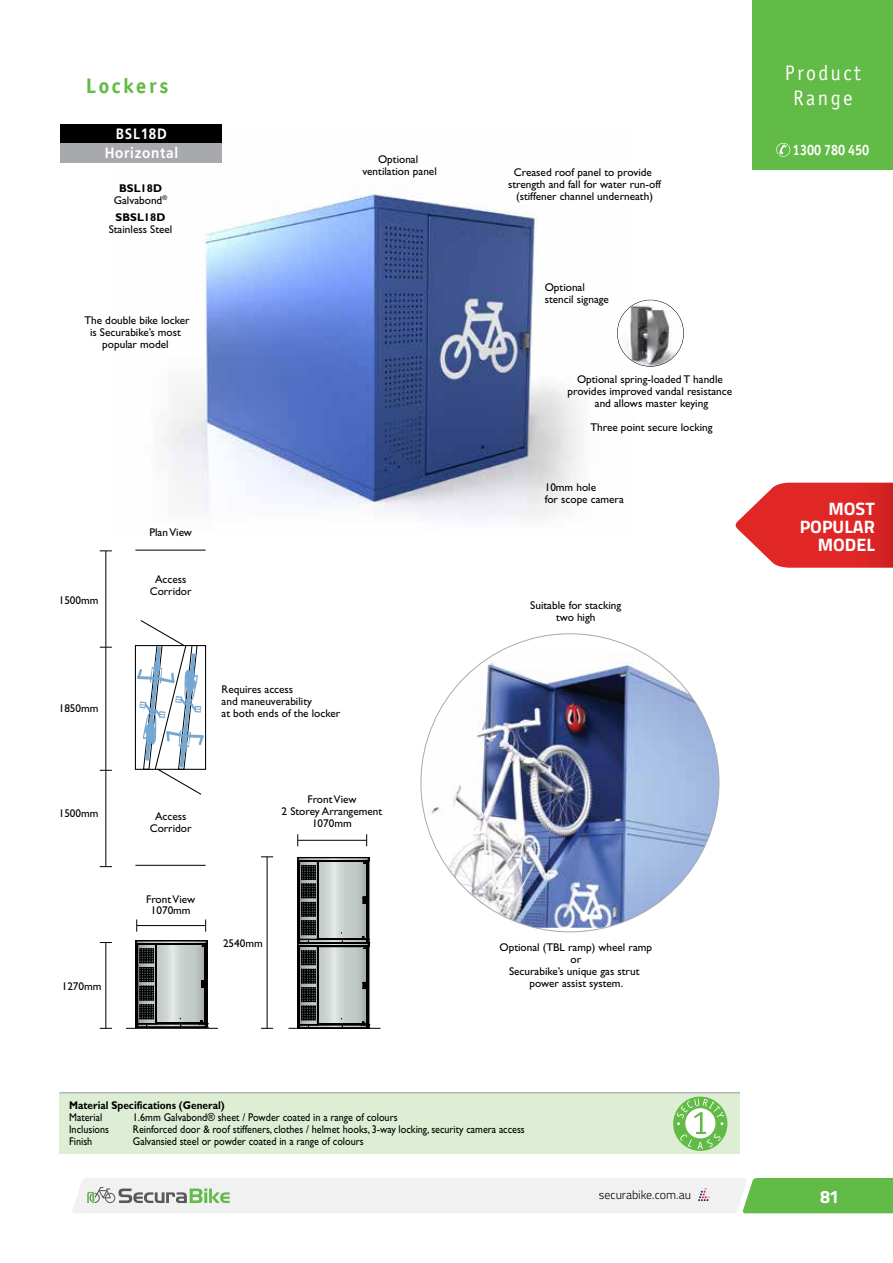
<style>
.page{position:relative;width:893px;height:1263px;background:#fff}
.page>*{position:absolute;margin:0;border:0;box-sizing:border-box;transform-origin:0 0}
.t1{font:21px/25.2px "Officina Sans ITC Pro";letter-spacing:.125em;color:#fff;text-align:center;scale:.95 1}
.t2{font:700 21px "Officina Sans ITC Pro";letter-spacing:.135em;color:#62bb46}
.t3{font:700 18px/18px "Titillium";color:#fff;text-align:right}
.t4{font:700 15px/19.5px "Frutiger";letter-spacing:.055em;color:#fff;text-align:center;scale:.9 1}
.t5{font:700 15px "Officina Sans ITC Pro";color:#fff;scale:.88 1}
.t6{font:300 12px "Titillium";color:#000}
.t7{font:11.25px/12px "Gill Sans";color:#000;text-align:center}
.t8{font:11.25px "Gill Sans";color:#000;scale:.9 1}
.t9{font:700 11.25px "Gill Sans";color:#000;scale:.9 1}
.t10{font:700 11.25px "Gill Sans";color:#000}
.s1{font-weight:700}
</style>
<div class="page">
<div style="left:753px;top:0;width:140px;height:170px;background:#62bb46"></div>
<svg style="left:776px;top:143px;width:14px;height:14px"></svg>
<svg style="left:73px;top:1178px;width:820px;height:35px"></svg>
<img style="left:164px;top:133px;width:470px;height:386px">
<img style="left:617px;top:300px;width:67px;height:67px;border-radius:33px">
<div style="left:617px;top:300px;width:67px;height:67px;border:1px solid #000;border-radius:50%"></div>
<img style="left:421px;top:652px;width:298px;height:276px">
<hr style="left:106px;top:942px;width:1px;height:86px;background:#000">
<svg style="left:100px;top:1028px;width:12px;height:1px"></svg>
<hr style="left:267px;top:857px;width:1px;height:171px;background:#000">
<svg style="left:261px;top:856px;width:12px;height:1px"></svg>
<svg style="left:261px;top:1028px;width:12px;height:1px"></svg>
<hr style="left:137px;top:925px;width:69px;height:1px;background:#000">
<svg style="left:136px;top:919px;width:1px;height:13px"></svg>
<svg style="left:205px;top:919px;width:1px;height:13px"></svg>
<hr style="left:298px;top:840px;width:69px;height:1px;background:#000">
<svg style="left:297px;top:834px;width:1px;height:12px"></svg>
<svg style="left:366px;top:834px;width:1px;height:12px"></svg>
<hr style="left:106px;top:647px;width:1px;height:220px;background:#000">
<svg style="left:100px;top:647px;width:12px;height:1px"></svg>
<svg style="left:100px;top:770px;width:12px;height:1px"></svg>
<hr style="left:106px;top:551px;width:1px;height:96px;background:#000">
<svg style="left:100px;top:551px;width:12px;height:1px"></svg>
<svg style="left:100px;top:866px;width:12px;height:1px"></svg>
<div style="left:135px;top:645px;width:71px;height:125px;border:1px solid #000"></div>
<hr style="left:135px;top:550px;width:71px;height:1px;background:#000">
<hr style="left:135px;top:865px;width:71px;height:1px;background:#000">
<svg style="left:137px;top:620px;width:67px;height:175px"></svg>
<div style="left:60px;top:124px;width:161px;height:20px;background:#000"></div>
<div style="left:60px;top:144px;width:161px;height:19px;background:#a7a9ac"></div>
<div style="left:60px;top:1093px;width:680px;height:60px;background:#deeed4"></div>
<hr style="left:60px;top:1092px;width:680px;height:1px;background:#939598">
<svg style="left:673px;top:1096px;width:54px;height:55px"></svg>
<svg style="left:135px;top:940px;width:73px;height:88px;background:#848986"></svg>
<hr style="left:126px;top:1028px;width:92px;height:1px;background:#000">
<svg style="left:296px;top:857px;width:74px;height:171px;background:#898e8b"></svg>
<hr style="left:289px;top:1028px;width:91px;height:1px;background:#000">
<svg style="left:735px;top:483px;width:158px;height:85px;background:#e24342"></svg>
<h1 class="t2" style="left:86px;top:72px;width:84px">Lockers</h1>
<h3 class="t4" style="left:105px;top:124px;width:83px">BSL18D<br>Horizontal</h3>
<p class="t7" style="left:114px;top:182px;width:55px"><span class="s1">BSL18D<br></span>Galvabond<sup>®</sup></p>
<p class="t10" style="left:116px;top:210px;width:51px">SBSL18D</p>
<p class="t7" style="left:109px;top:223px;width:65px">Stainless Steel</p>
<p class="t7" style="left:84px;top:314px;width:107px">The double bike locker is Securabike’s most popular model</p>
<p class="t7" style="left:363px;top:153px;width:76px">Optional ventilation panel</p>
<p class="t7" style="left:59px;top:594px;width:41px">1500mm</p>
<p class="t7" style="left:59px;top:702px;width:41px">1850mm</p>
<p class="t7" style="left:59px;top:807px;width:41px">1500mm</p>
<p class="t7" style="left:62px;top:980px;width:41px">1270mm</p>
<p class="t7" style="left:149px;top:526px;width:44px">Plan View</p>
<p class="t7" style="left:150px;top:573px;width:43px">Access<br>Corridor</p>
<p class="t7" style="left:222px;top:683px;width:120px;text-align:left">Requires access<br>and maneuverability<br>at both ends of the locker</p>
<p class="t7" style="left:150px;top:810px;width:43px">Access<br>Corridor</p>
<p class="t7" style="left:146px;top:893px;width:51px;line-height:11.2px">Front View<br>1070mm</p>
<p class="t7" style="left:282px;top:793px;width:102px">Front View<br>2 Storey Arrangement<br>1070mm</p>
<p class="t7" style="left:223px;top:937px;width:41px">2540mm</p>
<p class="t7" style="left:508px;top:166px;width:154px">Creased roof panel to provide strength and fall for water run-off (stiffener channel underneath)</p>
<p class="t7" style="left:545px;top:281px;width:66px;text-align:left">Optional stencil signage</p>
<p class="t7" style="left:568px;top:373px;width:166px">Optional spring-loaded T handle provides improved vandal resistance and allows master keying</p>
<p class="t7" style="left:590px;top:421px;width:124px">Three point secure locking</p>
<p class="t7" style="left:545px;top:481px;width:81px;text-align:left">10mm hole<br>for scope camera</p>
<p class="t7" style="left:530px;top:599px;width:92px">Suitable for stacking two high</p>
<p class="t7" style="left:499px;top:941px;width:154px">Optional (TBL ramp) wheel ramp or<br>Securabike’s unique gas strut power assist system.</p>
<p class="t9" style="left:69px;top:1098px;width:174px">Material Specifications (General)</p>
<p class="t8" style="left:69px;top:1111px;width:38px">Material</p>
<p class="t8" style="left:133px;top:1111px;width:296px">1.6mm Galvabond® sheet / Powder coated in a range of colours</p>
<p class="t8" style="left:69px;top:1123px;width:46px">Inclusions</p>
<p class="t8" style="left:133px;top:1123px;width:437px">Reinforced door &amp; roof stiffeners, clothes / helmet hooks, 3-way locking, security camera access</p>
<p class="t8" style="left:69px;top:1135px;width:27px">Finish</p>
<p class="t8" style="left:133px;top:1135px;width:258px">Galvansied steel or powder coated in a range of colours</p>
<p class="t6" style="left:599px;top:1186px;width:94px">securabike.com.au</p>
<h1 class="t1" style="left:785px;top:60px;width:81px">Product<br>Range</h1>
<h3 class="t5" style="left:793px;top:140px;width:88px">1300 780 450</h3>
<h2 class="t3" style="left:800px;top:498px;width:77px">MOST<br>POPULAR<br>MODEL</h2>
<h2 class="t3" style="left:820px;top:1186px;width:21px">81</h2>
</div>
